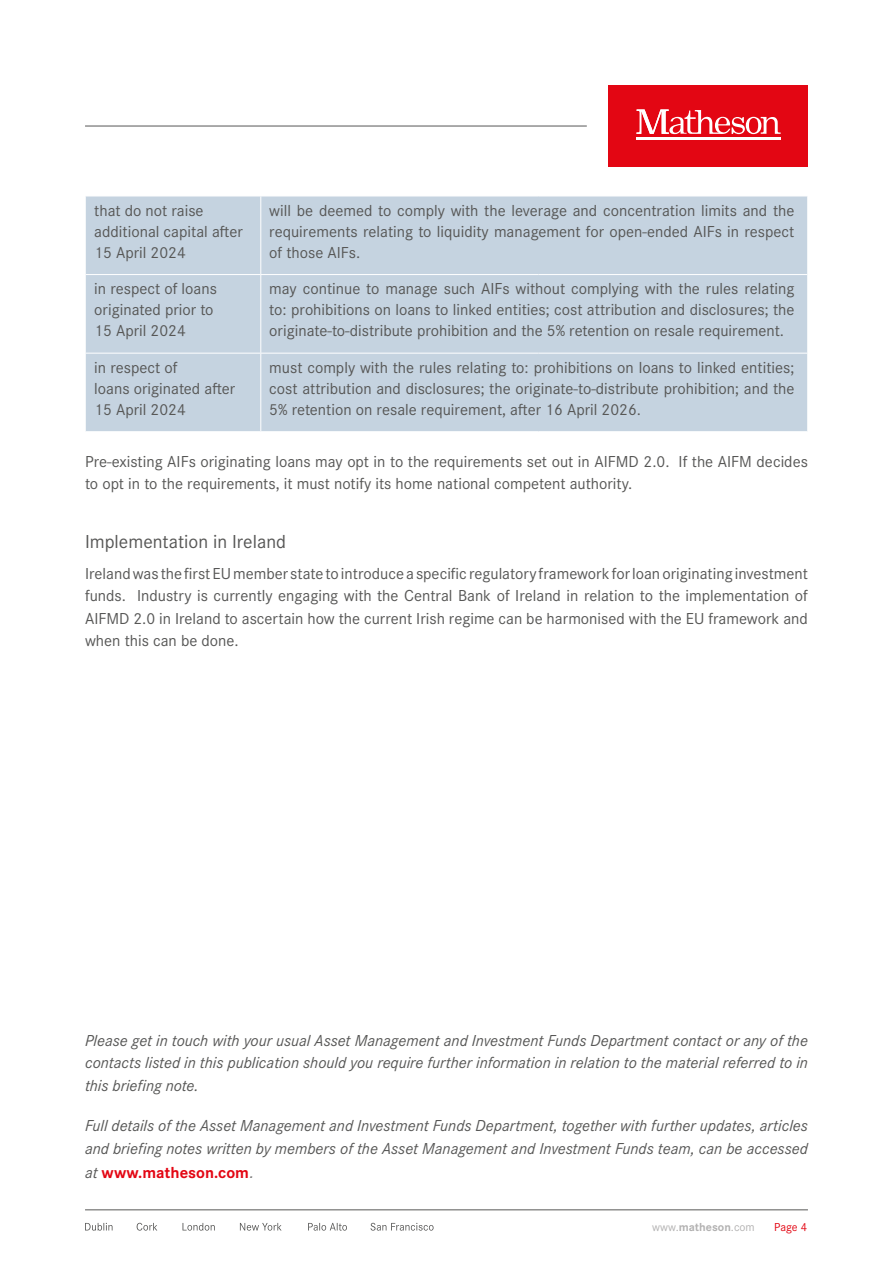
<style>
.page{position:relative;width:893px;height:1263px;background:#fff}
.page>*{position:absolute;margin:0;border:0;box-sizing:border-box;transform-origin:0 0}
.Body_Text{font:19.5px "Corporate S Pro";color:#575756}
.Body_Text-2{font:16.5px/21px "Corporate S Pro";color:#575756}
.Body_Text-3{font:italic 16.5px/22.5px "Corporate S Pro";color:#575756;text-align:justify}
.Body_Text-4{font:700 16.5px "Corporate S Pro";color:#e30613}
.t1{font:12px "Corporate S Pro";color:#b3b2b2}
.t2{font:12px "Corporate S Pro";color:#e30613}
.s1{font-weight:400;font-style:italic;color:#575756}
.s2{font-family:"Arial";font-weight:400;font-style:italic;font-size:18px;color:#808080}
.s3{font-weight:700}
</style>
<div class="page">
<div style="left:608px;top:85px;width:200px;height:82px;background:#e30613"></div>
<hr style="left:636px;top:138px;width:145px;height:2px;background:#fff">
<svg style="left:636px;top:109px;width:145px;height:25px"></svg>
<hr style="left:85px;top:126px;width:502px;height:1px;background:#575756">
<hr style="left:85px;top:1209px;width:723px;height:1px;background:#575756">
<svg style="left:85px;top:1223px;width:349px;height:7px"></svg>
<div style="left:86px;top:197px;width:721px;height:234px;background:#c5d3e0"></div>
<hr style="left:86px;top:274px;width:175px;height:1px;background:#fff">
<hr style="left:261px;top:274px;width:278px;height:1px;background:#fff">
<hr style="left:539px;top:274px;width:268px;height:1px;background:#fff">
<hr style="left:86px;top:353px;width:175px;height:1px;background:#fff">
<hr style="left:261px;top:353px;width:278px;height:1px;background:#fff">
<hr style="left:539px;top:353px;width:268px;height:1px;background:#fff">
<hr style="left:260px;top:196px;width:1px;height:78px;background:#fff">
<hr style="left:260px;top:275px;width:1px;height:78px;background:#fff">
<hr style="left:260px;top:353px;width:1px;height:78px;background:#fff">
<p class="Body_Text-2" style="left:94px;top:198px;width:150px">that do not raise additional capital after<br>15 April 2024</p>
<p class="Body_Text-2" style="left:269px;top:198px;width:527px;text-align:justify">will be deemed to comply with the leverage and concentration limits and the requirements relating to liquidity management for open-ended AIFs in respect of those AIFs.</p>
<p class="Body_Text-2" style="left:94px;top:277px;width:124px">in respect of loans originated prior to<br>15 April 2024</p>
<p class="Body_Text-2" style="left:269px;top:277px;width:527px;text-align:justify">may continue to manage such AIFs without complying with the rules relating to: prohibitions on loans to linked entities; cost attribution and disclosures; the originate-to-distribute prohibition and the 5% retention on resale requirement.</p>
<p class="Body_Text-2" style="left:94px;top:356px;width:143px">in respect of<br>loans originated after<br>15 April 2024</p>
<p class="Body_Text-2" style="left:269px;top:356px;width:527px;text-align:justify">must comply with the rules relating to: prohibitions on loans to linked entities; cost attribution and disclosures; the originate-to-distribute prohibition; and the 5% retention on resale requirement, after 16 April 2026.</p>
<p class="Body_Text-2" style="left:85px;top:449px;width:724px;line-height:22.5px">Pre-existing AIFs originating loans may opt in to the requirements set out in AIFMD 2.0. If the AIFM decides to opt in to the requirements, it must notify its home national competent authority.</p>
<p class="Body_Text" style="left:85px;top:527px;width:203px">Implementation in Ireland</p>
<p class="Body_Text-2" style="left:85px;top:561px;width:724px;line-height:22.5px;text-align:justify">Ireland was the first EU member state to introduce a specific regulatory framework for loan originating investment funds. Industry is currently engaging with the Central Bank of Ireland in relation to the implementation of AIFMD 2.0 in Ireland to ascertain how the current Irish regime can be harmonised with the EU framework and when this can be done.</p>
<p class="Body_Text-3" style="left:85px;top:1028px;width:724px">Please get in touch with your usual Asset Management and Investment Funds Department contact or any of the contacts listed in this publication should you require further information in relation to the material referred to in this briefing note.</p>
<p class="Body_Text-3" style="left:85px;top:1113px;width:724px">Full details of the Asset Management and Investment Funds Department, together with further updates, articles and briefing notes written by members of the Asset Management and Investment Funds team, can be accessed</p>
<p class="Body_Text-4" style="left:85px;top:1159px;width:170px"><span class="s1">at</span> www.matheson.com<span class="s2">.</span></p>
<p class="t1" style="left:652px;top:1218px;width:104px">www.<span class="s3">matheson</span>.com</p>
<p class="t2" style="left:774px;top:1218px;width:34px">Page 4</p>
</div>
